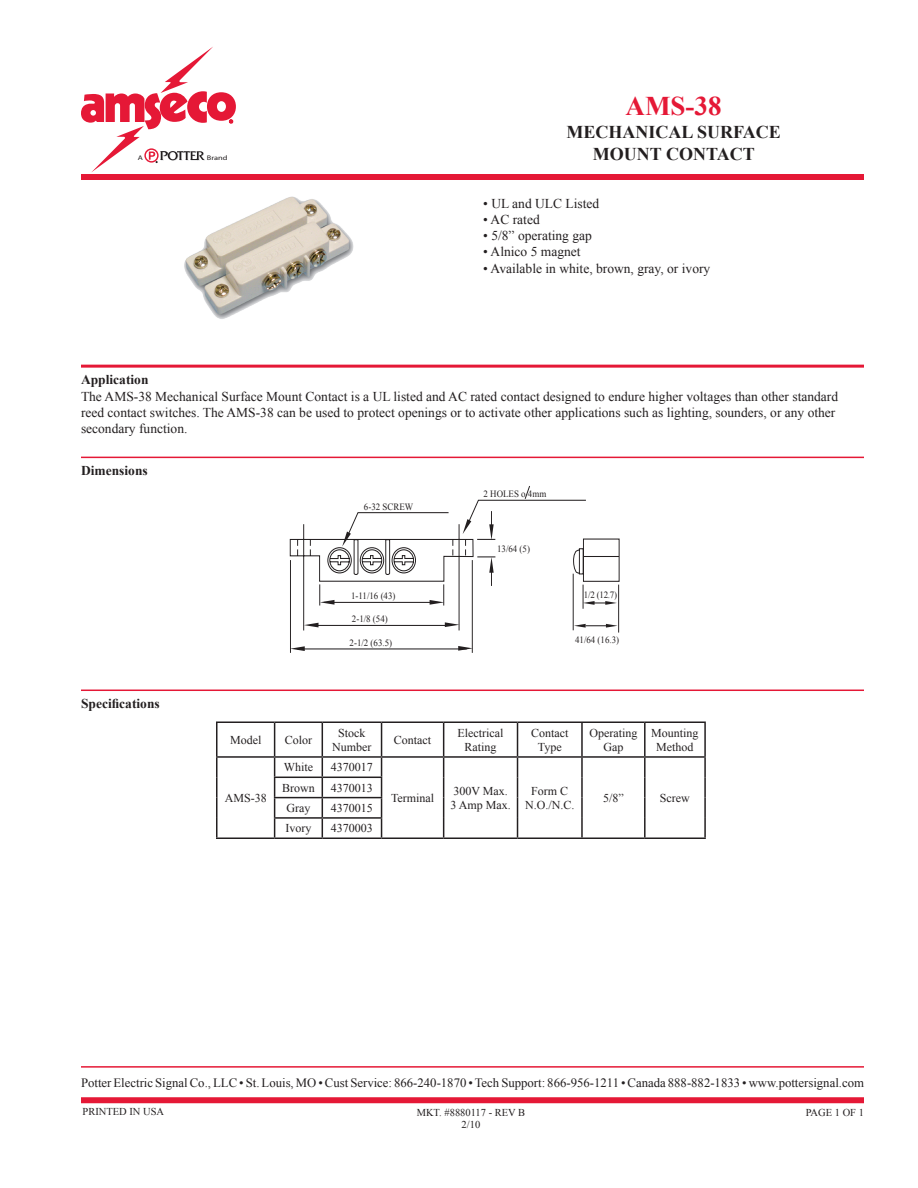
<style>
.page{position:relative;width:918px;height:1188px;background:#fff}
.page>*{position:absolute;margin:0;border:0;box-sizing:border-box;transform-origin:0 0}
.t1{font:700 27px "Times New Roman";color:#e51836}
.t2{font:700 18px "Times New Roman";color:#231f20}
.t3{font:13.5px/16.2px "Times New Roman";color:#231f20}
.t4{font:700 13.5px "Times New Roman";color:#231f20}
.t5{font:12.75px "Times New Roman";color:#231f20}
.t6{font:12px/14.4px "Times New Roman";color:#231f20;text-align:center}
.t7{font:10.5px "Times New Roman";color:#231f20}
.t8{font:9.6px "Times New Roman";color:#231f20;scale:.93 1}
.t9{font:6.75px "Helvetica";color:#231f20;scale:1.25 1}
</style>
<div class="page">
<div style="left:81px;top:174px;width:783px;height:6px;background:#e51836"></div>
<hr style="left:81px;top:365px;width:783px;height:3px;background:#e51836">
<hr style="left:81px;top:1066px;width:783px;height:2px;background:#e51836">
<div style="left:81px;top:1097px;width:783px;height:6px;background:#e51836"></div>
<svg style="left:81px;top:47px;width:155px;height:125px"></svg>
<hr style="left:216px;top:721px;width:59px;height:2px;background:#231f20">
<hr style="left:216px;top:723px;width:2px;height:33px;background:#231f20">
<hr style="left:275px;top:721px;width:47px;height:2px;background:#231f20">
<hr style="left:274px;top:723px;width:1px;height:33px;background:#231f20">
<hr style="left:322px;top:721px;width:60px;height:2px;background:#231f20">
<hr style="left:322px;top:723px;width:1px;height:33px;background:#231f20">
<hr style="left:382px;top:721px;width:62px;height:2px;background:#231f20">
<hr style="left:381px;top:723px;width:1px;height:33px;background:#231f20">
<hr style="left:444px;top:721px;width:74px;height:2px;background:#231f20">
<hr style="left:443px;top:723px;width:1px;height:33px;background:#231f20">
<hr style="left:518px;top:721px;width:64px;height:2px;background:#231f20">
<hr style="left:517px;top:723px;width:1px;height:33px;background:#231f20">
<hr style="left:582px;top:721px;width:63px;height:2px;background:#231f20">
<hr style="left:581px;top:723px;width:2px;height:33px;background:#231f20">
<hr style="left:645px;top:721px;width:61px;height:2px;background:#231f20">
<hr style="left:644px;top:723px;width:2px;height:33px;background:#231f20">
<hr style="left:704px;top:723px;width:2px;height:33px;background:#231f20">
<hr style="left:216px;top:756px;width:59px;height:2px;background:#231f20">
<svg style="left:216px;top:758px;width:2px;height:19px"></svg>
<hr style="left:275px;top:756px;width:47px;height:2px;background:#231f20">
<hr style="left:322px;top:756px;width:60px;height:2px;background:#231f20">
<hr style="left:382px;top:756px;width:62px;height:2px;background:#231f20">
<hr style="left:444px;top:756px;width:74px;height:2px;background:#231f20">
<hr style="left:518px;top:756px;width:64px;height:2px;background:#231f20">
<hr style="left:582px;top:756px;width:63px;height:2px;background:#231f20">
<svg style="left:581px;top:758px;width:2px;height:19px"></svg>
<hr style="left:645px;top:756px;width:61px;height:2px;background:#231f20">
<svg style="left:644px;top:758px;width:2px;height:19px"></svg>
<svg style="left:704px;top:758px;width:2px;height:19px"></svg>
<hr style="left:216px;top:777px;width:2px;height:21px;background:#231f20">
<hr style="left:274px;top:777px;width:48px;height:1px;background:#231f20">
<hr style="left:322px;top:777px;width:60px;height:1px;background:#231f20">
<hr style="left:581px;top:777px;width:2px;height:21px;background:#231f20">
<hr style="left:644px;top:777px;width:2px;height:21px;background:#231f20">
<hr style="left:704px;top:777px;width:2px;height:21px;background:#231f20">
<hr style="left:216px;top:798px;width:2px;height:20px;background:#231f20">
<hr style="left:274px;top:797px;width:48px;height:1px;background:#231f20">
<hr style="left:322px;top:797px;width:60px;height:1px;background:#231f20">
<hr style="left:581px;top:798px;width:2px;height:20px;background:#231f20">
<hr style="left:644px;top:798px;width:2px;height:20px;background:#231f20">
<hr style="left:704px;top:798px;width:2px;height:20px;background:#231f20">
<hr style="left:216px;top:818px;width:2px;height:20px;background:#231f20">
<hr style="left:274px;top:817px;width:48px;height:2px;background:#231f20">
<svg style="left:274px;top:758px;width:1px;height:80px"></svg>
<hr style="left:322px;top:817px;width:60px;height:2px;background:#231f20">
<svg style="left:322px;top:758px;width:1px;height:80px"></svg>
<svg style="left:381px;top:758px;width:1px;height:80px"></svg>
<svg style="left:443px;top:758px;width:1px;height:80px"></svg>
<svg style="left:517px;top:758px;width:1px;height:80px"></svg>
<hr style="left:581px;top:818px;width:2px;height:20px;background:#231f20">
<hr style="left:644px;top:818px;width:2px;height:20px;background:#231f20">
<hr style="left:704px;top:818px;width:2px;height:20px;background:#231f20">
<hr style="left:216px;top:838px;width:59px;height:1px;background:#231f20">
<hr style="left:275px;top:838px;width:47px;height:1px;background:#231f20">
<hr style="left:322px;top:838px;width:60px;height:1px;background:#231f20">
<hr style="left:382px;top:838px;width:62px;height:1px;background:#231f20">
<hr style="left:444px;top:838px;width:74px;height:1px;background:#231f20">
<hr style="left:518px;top:838px;width:64px;height:1px;background:#231f20">
<hr style="left:582px;top:838px;width:63px;height:1px;background:#231f20">
<hr style="left:645px;top:838px;width:61px;height:1px;background:#231f20">
<img style="left:184px;top:196px;width:170px;height:123px">
<svg style="left:290px;top:486px;width:330px;height:167px"></svg>
<hr style="left:81px;top:457px;width:783px;height:1px;background:#e51836">
<hr style="left:81px;top:690px;width:783px;height:1px;background:#e51836">
<p class="t9" style="left:138px;top:153px;width:6px">A</p>
<p class="t9" style="left:207px;top:153px;width:18px">Brand</p>
<p class="t1" style="left:626px;top:88px;width:97px">AMS-38</p>
<p class="t2" style="left:567px;top:120px;width:216px">MECHANICAL SURFACE</p>
<p class="t2" style="left:593px;top:142px;width:163px">MOUNT CONTACT</p>
<p class="t3" style="left:483px;top:195px;width:117px">• UL and ULC Listed</p>
<p class="t3" style="left:483px;top:211px;width:58px">• AC rated</p>
<p class="t3" style="left:483px;top:227px;width:110px">• 5/8” operating gap</p>
<p class="t3" style="left:483px;top:244px;width:99px">• Alnico 5 magnet</p>
<p class="t3" style="left:483px;top:260px;width:229px">• Available in white, brown, gray, or ivory</p>
<p class="t4" style="left:81px;top:371px;width:69px">Application</p>
<p class="t3" style="left:81px;top:388px;width:759px">The AMS-38 Mechanical Surface Mount Contact is a UL listed and AC rated contact designed to endure higher voltages than other standard reed contact switches. The AMS-38 can be used to protect openings or to activate other applications such as lighting, sounders, or any other secondary function.</p>
<p class="t4" style="left:81px;top:461px;width:68px">Dimensions</p>
<p class="t4" style="left:81px;top:694px;width:80px">Specifications</p>
<p class="t8" style="left:364px;top:501px;width:55px">6-32 SCREW</p>
<p class="t8" style="left:351px;top:589px;width:49px">1-11/16 (43)</p>
<p class="t8" style="left:350px;top:636px;width:47px">2-1/2 (63.5)</p>
<p class="t8" style="left:352px;top:612px;width:40px">2-1/8 (54)</p>
<p class="t8" style="left:484px;top:487px;width:69px">2 HOLES o 4mm</p>
<p class="t8" style="left:497px;top:542px;width:37px">13/64 (5)</p>
<p class="t8" style="left:584px;top:588px;width:37px">1/2 (12.7)</p>
<p class="t8" style="left:575px;top:633px;width:49px">41/64 (16.3)</p>
<p class="t6" style="left:230px;top:732px;width:33px">Model</p>
<p class="t6" style="left:285px;top:732px;width:29px">Color</p>
<p class="t6" style="left:332px;top:725px;width:41px">Stock<br>Number</p>
<p class="t6" style="left:394px;top:732px;width:39px">Contact</p>
<p class="t6" style="left:458px;top:725px;width:47px">Electrical<br>Rating</p>
<p class="t6" style="left:531px;top:725px;width:39px">Contact<br>Type</p>
<p class="t6" style="left:589px;top:725px;width:49px">Operating<br>Gap</p>
<p class="t6" style="left:651px;top:725px;width:49px">Mounting<br>Method</p>
<p class="t6" style="left:225px;top:790px;width:43px">AMS-38</p>
<p class="t6" style="left:284px;top:760px;width:31px">White</p>
<p class="t6" style="left:331px;top:760px;width:43px">4370017</p>
<p class="t6" style="left:282px;top:780px;width:34px">Brown</p>
<p class="t6" style="left:331px;top:780px;width:43px">4370013</p>
<p class="t6" style="left:286px;top:801px;width:25px">Gray</p>
<p class="t6" style="left:331px;top:801px;width:43px">4370015</p>
<p class="t6" style="left:285px;top:821px;width:27px">Ivory</p>
<p class="t6" style="left:331px;top:821px;width:43px">4370003</p>
<p class="t6" style="left:525px;top:783px;width:51px">Form C<br>N.O./N.C.</p>
<p class="t6" style="left:603px;top:790px;width:22px">5/8”</p>
<p class="t6" style="left:660px;top:790px;width:31px">Screw</p>
<p class="t6" style="left:453px;top:783px;width:56px">300V Max.</p>
<p class="t6" style="left:450px;top:798px;width:62px">3 Amp Max.</p>
<p class="t6" style="left:391px;top:790px;width:45px">Terminal</p>
<p class="t5" style="left:81px;top:1074px;width:785px">Potter Electric Signal Co., LLC • St. Louis, MO • Cust Service: 866-240-1870 • Tech Support: 866-956-1211 • Canada 888-882-1833 • www.pottersignal.com</p>
<p class="t7" style="left:417px;top:1105px;width:110px">MKT. #8880117 - REV B</p>
<p class="t7" style="left:462px;top:1118px;width:20px">2/10</p>
<p class="t7" style="left:82px;top:1105px;width:83px">PRINTED IN USA</p>
<p class="t7" style="left:806px;top:1105px;width:60px">PAGE 1 OF 1</p>
</div>
